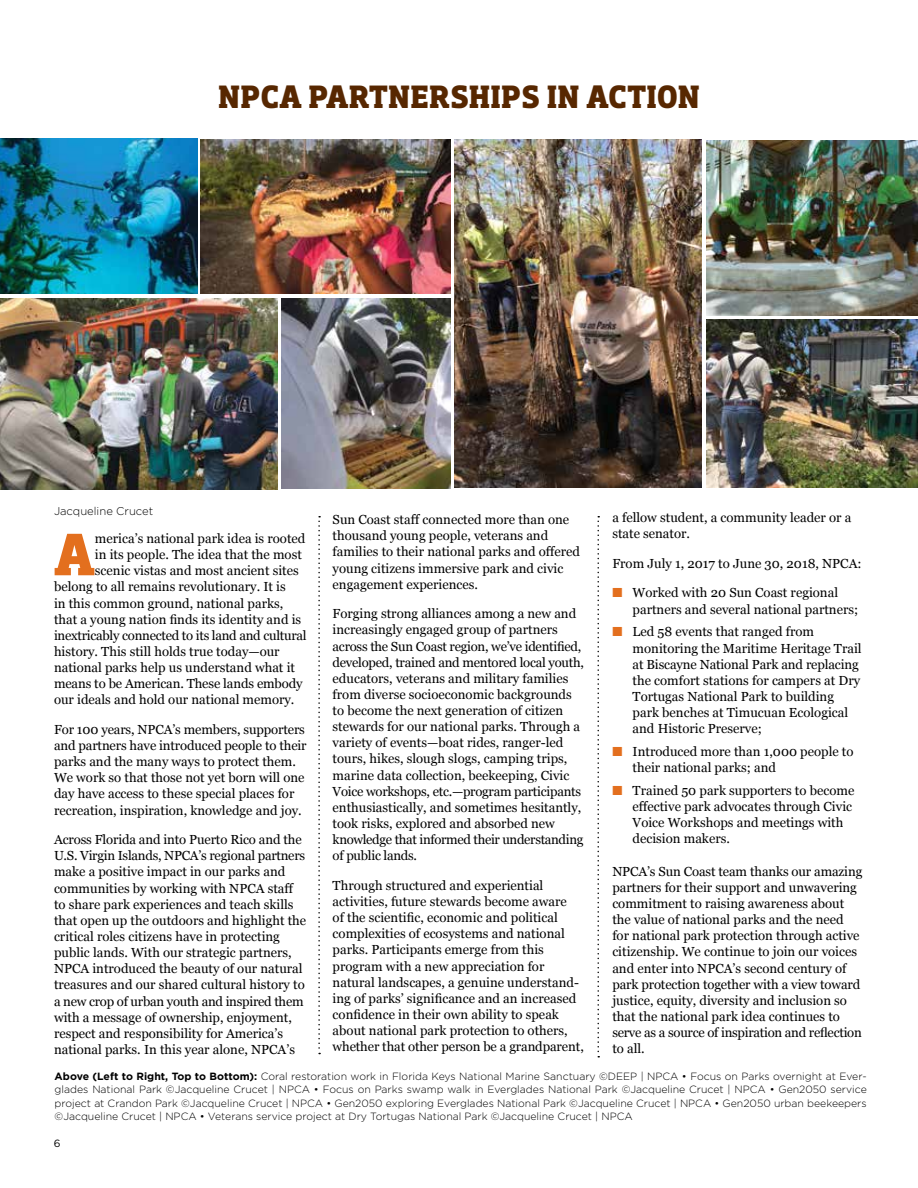
<style>
.page{position:relative;width:918px;height:1188px;background:#fff}
.page>*{position:absolute;margin:0;border:0;box-sizing:border-box;transform-origin:0 0}
.t1{font:700 60.6px "Dobra Slab";color:#e36f1e}
.t2{font:700 33px "Dobra Slab";letter-spacing:.02em;color:#572700}
.t3{font:13.2px/16.2px "Georgia";color:#000}
.t4{font:13.2px "Georgia";letter-spacing:-.02em;color:#000}
.t5{font:300 11.25px "Gotham";color:#000}
.t6{font:300 10.5px/13.5px "Gotham";color:#000;text-align:justify}
.t7{font:10.5px "Gotham";color:#000}
.s1{color:#e36f1e}
.s2{font-weight:700}
</style>
<div class="page">
<img style="left:282px;top:298px;width:168px;height:191px">
<svg style="left:318px;top:516px;width:2px;height:538px"></svg>
<svg style="left:597px;top:516px;width:2px;height:542px"></svg>
<img style="left:0;top:139px;width:198px;height:155px">
<img style="left:706px;top:140px;width:212px;height:175px">
<img style="left:201px;top:139px;width:249px;height:155px">
<img style="left:0;top:298px;width:278px;height:192px">
<img style="left:706px;top:320px;width:212px;height:167px">
<img style="left:454px;top:140px;width:248px;height:347px">
<h2 class="t2" style="left:218px;top:77px;width:483px">NPCA PARTNERSHIPS IN ACTION</h2>
<p class="t5" style="left:54px;top:505px;width:101px">Jacqueline Crucet</p>
<h1 class="t1" style="left:54px;top:519px;width:42px">A</h1>
<p class="t3" style="left:95px;top:530px;width:212px">merica’s national park idea is rooted</p>
<p class="t3" style="left:612px;top:509px;width:241px">a fellow student, a community leader or a state senator.</p>
<p class="t3" style="left:612px;top:555px;width:251px">From July 1, 2017 to June 30, 2018, NPCA:</p>
<p class="t3" style="left:633px;top:584px;width:227px;text-indent:-20px"><span class="s1">■</span> Worked with 20 Sun Coast regional partners and several national partners;</p>
<p class="t3" style="left:633px;top:623px;width:231px;text-indent:-20px"><span class="s1">■</span> Led 58 events that ranged from monitoring the Maritime Heritage Trail at Biscayne National Park and replacing the comfort stations for campers at Dry Tortugas National Park to building park benches at Timucuan Ecological and Historic Preserve;</p>
<p class="t3" style="left:633px;top:743px;width:222px;text-indent:-20px"><span class="s1">■</span> Introduced more than 1,000 people to their national parks; and</p>
<p class="t3" style="left:633px;top:782px;width:223px;text-indent:-20px"><span class="s1">■</span> Trained 50 park supporters to become effective park advocates through Civic<br>Voice Workshops and meetings with decision makers.</p>
<p class="t3" style="left:612px;top:863px;width:251px">NPCA’s Sun Coast team thanks our amazing partners for their support and unwavering commitment to raising awareness about the value of national parks and the need for national park protection through active citizenship. We continue to join our voices and enter into NPCA’s second century of park protection together with a view toward justice, equity, diversity and inclusion so that the national park idea continues to serve as a source of inspiration and reflection to all.</p>
<p class="t6" style="left:55px;top:1069px;width:814px"><span class="s2">Above (Left to Right, Top to Bottom):</span> Coral restoration work in Florida Keys National Marine Sanctuary ©DEEP | NPCA • Focus on Parks overnight at Ever&shy;glades National Park ©Jacqueline Crucet | NPCA • Focus on Parks swamp walk in Everglades National Park ©Jacqueline Crucet | NPCA • Gen2050 service project at Crandon Park ©Jacqueline Crucet | NPCA • Gen2050 exploring Everglades National Park ©Jacqueline Crucet | NPCA • Gen2050 urban beekeepers ©Jacqueline Crucet | NPCA • Veterans service project at Dry Tortugas National Park ©Jacqueline Crucet | NPCA</p>
<p class="t7" style="left:54px;top:1138px;width:8px">6</p>
<p class="t3" style="left:333px;top:511px;width:249px">Sun Coast staff connected more than one thousand young people, veterans and families to their national parks and offered young citizens immersive park and civic engagement experiences.</p>
<p class="t3" style="left:333px;top:605px;width:253px">Forging strong alliances among a new and increasingly engaged group of partners across the Sun Coast region, we’ve identified, developed, trained and mentored local youth, educators, veterans and military families from diverse socioeconomic backgrounds to become the next generation of citizen stewards for our national parks. Through a variety of events—boat rides, ranger-led tours, hikes, slough slogs, camping trips, marine data collection, beekeeping, Civic Voice workshops, etc.—program participants enthusiastically, and sometimes hesitantly, took risks, explored and absorbed new knowledge that informed their understanding of public lands.</p>
<p class="t3" style="left:333px;top:877px;width:253px">Through structured and experiential activities, future stewards become aware<br>of the scientific, economic and political complexities of ecosystems and national parks. Participants emerge from this program with a new appreciation for natural landscapes, a genuine understand&shy;ing of parks’ significance and an increased confidence in their own ability to speak about national park protection to others, whether that other person be a grandparent,</p>
<p class="t3" style="left:95px;top:546px;width:208px">in its people. The idea that the most</p>
<p class="t3" style="left:95px;top:562px;width:205px">scenic vistas and most ancient sites</p>
<p class="t3" style="left:54px;top:578px;width:233px">belong to all remains revolutionary. It is</p>
<p class="t3" style="left:54px;top:594px;width:231px">in this common ground, national parks,</p>
<p class="t3" style="left:54px;top:610px;width:249px">that a young nation finds its identity and is</p>
<p class="t4" style="left:54px;top:626px;width:254px">inextricably connected to its land and cultural</p>
<p class="t3" style="left:54px;top:643px;width:227px">history. This still holds true today—our</p>
<p class="t3" style="left:54px;top:659px;width:243px">national parks help us understand what it</p>
<p class="t3" style="left:54px;top:675px;width:250px">means to be American. These lands embody</p>
<p class="t3" style="left:54px;top:691px;width:242px">our ideals and hold our national memory.</p>
<p class="t3" style="left:54px;top:721px;width:254px">For 100 years, NPCA’s members, supporters and partners have introduced people to their parks and the many ways to protect them.<br>We work so that those not yet born will one day have access to these special places for recreation, inspiration, knowledge and joy.</p>
<p class="t3" style="left:54px;top:831px;width:254px">Across Florida and into Puerto Rico and the U.S. Virgin Islands, NPCA’s regional partners make a positive impact in our parks and communities by working with NPCA staff to share park experiences and teach skills that open up the outdoors and highlight the critical roles citizens have in protecting public lands. With our strategic partners, NPCA introduced the beauty of our natural treasures and our shared cultural history to a new crop of urban youth and inspired them with a message of ownership, enjoyment, respect and responsibility for America’s national parks. In this year alone, NPCA’s</p>
</div>
